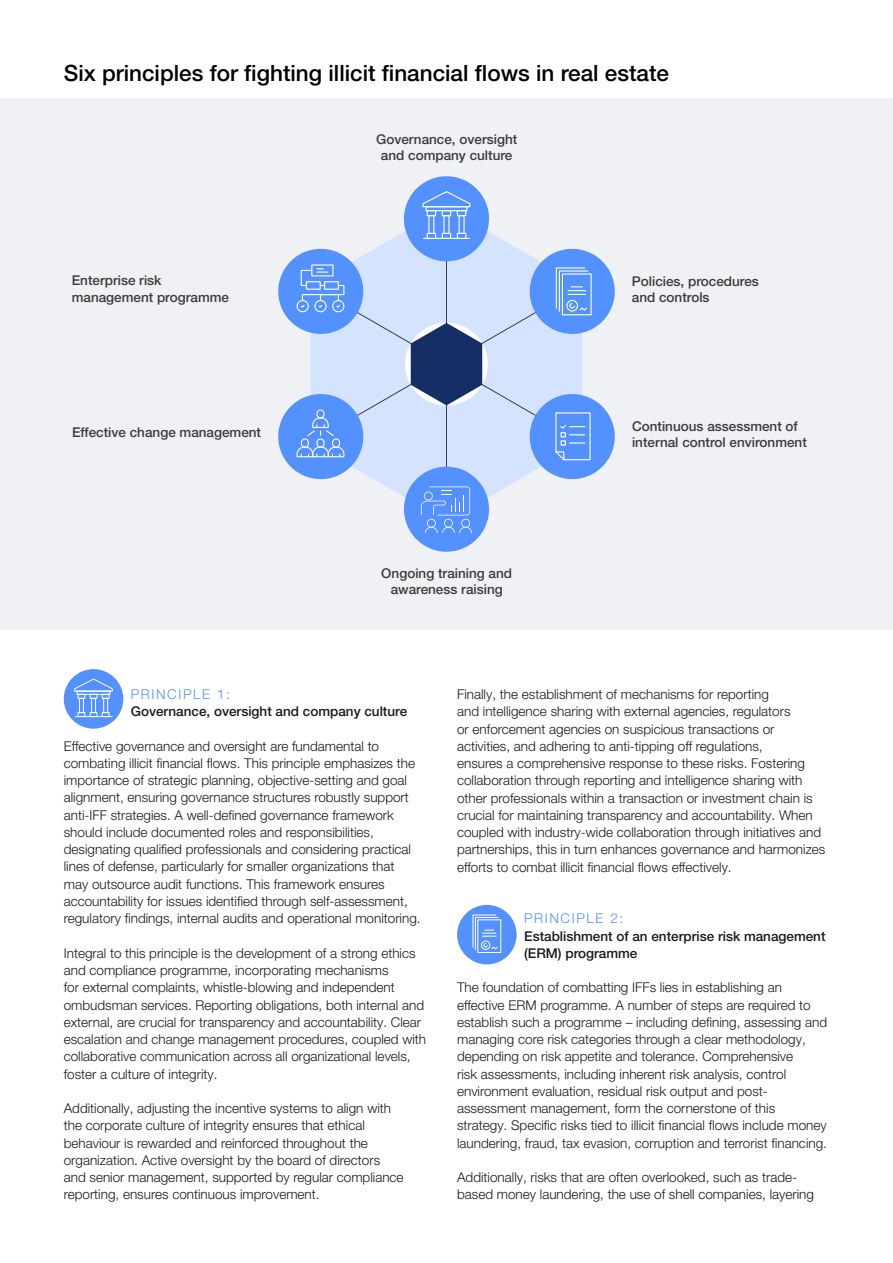
<style>
.page{position:relative;width:893px;height:1263px;background:#fff}
.page>*{position:absolute;margin:0;border:0;box-sizing:border-box;transform-origin:0 0}
.t1{font:500 22.5px "Helvetica Neue LT Pro";color:#000}
.t2{font:300 13.5px/17.2px "Helvetica Neue LT Pro";color:#1a1a1a}
.t3{font:500 13.5px/16.2px "Helvetica Neue LT Pro";color:#3d3c3b}
.t4{font:500 13.5px/17.2px "Helvetica Neue LT Pro";color:#1a1a1a}
.t5{font:300 13.5px "Helvetica Neue LT Pro";letter-spacing:.12em;color:#5291ff}
</style>
<div class="page">
<div style="left:64px;top:669px;width:59px;height:60px;background:#5291ff;border-radius:50%"></div>
<div style="left:457px;top:905px;width:60px;height:59px;background:#5291ff;border-radius:50%"></div>
<div style="left:0;top:98px;width:893px;height:532px;background:#f0f1f4"></div>
<div style="left:404px;top:176px;width:85px;height:85px;background:#5291ff;border-radius:50%"></div>
<div style="left:404px;top:467px;width:85px;height:85px;background:#5291ff;border-radius:50%"></div>
<div style="left:425px;top:206px;width:43px;height:5px;border:1px solid #fff"></div>
<div style="left:428px;top:215px;width:6px;height:19px;border:1px solid #fff"></div>
<div style="left:427px;top:210px;width:9px;height:6px;border:1px solid #fff"></div>
<div style="left:427px;top:233px;width:9px;height:6px;border:1px solid #fff"></div>
<div style="left:442px;top:210px;width:9px;height:6px;border:1px solid #fff"></div>
<div style="left:442px;top:233px;width:9px;height:6px;border:1px solid #fff"></div>
<div style="left:459px;top:215px;width:6px;height:19px;border:1px solid #fff"></div>
<div style="left:457px;top:210px;width:9px;height:6px;border:1px solid #fff"></div>
<div style="left:457px;top:233px;width:9px;height:6px;border:1px solid #fff"></div>
<svg style="left:422px;top:191px;width:49px;height:17px"></svg>
<hr style="left:423px;top:238px;width:47px;height:1px;background:#fff">
<svg style="left:278px;top:243px;width:337px;height:290px"></svg>
<svg style="left:74px;top:678px;width:39px;height:39px"></svg>
<svg style="left:472px;top:914px;width:29px;height:39px"></svg>
<h1 class="t1" style="left:64px;top:59px;width:607px">Six principles for fighting illicit financial flows in real estate</h1>
<p class="t3" style="left:72px;top:272px;width:159px">Enterprise risk management programme</p>
<p class="t3" style="left:72px;top:423px;width:191px">Effective change management</p>
<p class="t3" style="left:376px;top:131px;width:143px;text-align:center">Governance, oversight and company culture</p>
<p class="t3" style="left:381px;top:565px;width:132px;text-align:center">Ongoing training and awareness raising</p>
<p class="t3" style="left:632px;top:273px;width:129px">Policies, procedures and controls</p>
<p class="t3" style="left:632px;top:418px;width:176px">Continuous assessment of internal control environment</p>
<p class="t5" style="left:131px;top:686px;width:101px">PRINCIPLE 1:</p>
<p class="t4" style="left:131px;top:703px;width:278px">Governance, oversight and company culture</p>
<p class="t2" style="left:64px;top:737px;width:358px">Effective governance and oversight are fundamental to combating illicit financial flows. This principle emphasizes the importance of strategic planning, objective-setting and goal alignment, ensuring governance structures robustly support anti-IFF strategies. A well-defined governance framework should include documented roles and responsibilities, designating qualified professionals and considering practical lines of defense, particularly for smaller organizations that may outsource audit functions. This framework ensures accountability for issues identified through self-assessment, regulatory findings, internal audits and operational monitoring.</p>
<p class="t2" style="left:64px;top:944px;width:364px">Integral to this principle is the development of a strong ethics and compliance programme, incorporating mechanisms<br>for external complaints, whistle-blowing and independent ombudsman services. Reporting obligations, both internal and external, are crucial for transparency and accountability. Clear escalation and change management procedures, coupled with collaborative communication across all organizational levels, foster a culture of integrity.</p>
<p class="t2" style="left:64px;top:1099px;width:341px">Additionally, adjusting the incentive systems to align with the corporate culture of integrity ensures that ethical behaviour is rewarded and reinforced throughout the organization. Active oversight by the board of directors and senior management, supported by regular compliance reporting, ensures continuous improvement.</p>
<p class="t2" style="left:457px;top:685px;width:370px">Finally, the establishment of mechanisms for reporting<br>and intelligence sharing with external agencies, regulators<br>or enforcement agencies on suspicious transactions or activities, and adhering to anti-tipping off regulations,<br>ensures a comprehensive response to these risks. Fostering collaboration through reporting and intelligence sharing with other professionals within a transaction or investment chain is crucial for maintaining transparency and accountability. When coupled with industry-wide collaboration through initiatives and partnerships, this in turn enhances governance and harmonizes efforts to combat illicit financial flows effectively.</p>
<p class="t5" style="left:524px;top:910px;width:101px">PRINCIPLE 2:</p>
<p class="t4" style="left:524px;top:927px;width:303px">Establishment of an enterprise risk management (ERM) programme</p>
<p class="t2" style="left:457px;top:979px;width:372px">The foundation of combatting IFFs lies in establishing an effective ERM programme. A number of steps are required to establish such a programme – including defining, assessing and managing core risk categories through a clear methodology, depending on risk appetite and tolerance. Comprehensive<br>risk assessments, including inherent risk analysis, control environment evaluation, residual risk output and post&shy;assessment management, form the cornerstone of this strategy. Specific risks tied to illicit financial flows include money laundering, fraud, tax evasion, corruption and terrorist financing.</p>
<p class="t2" style="left:457px;top:1168px;width:358px">Additionally, risks that are often overlooked, such as trade&shy;based money laundering, the use of shell companies, layering</p>
</div>
